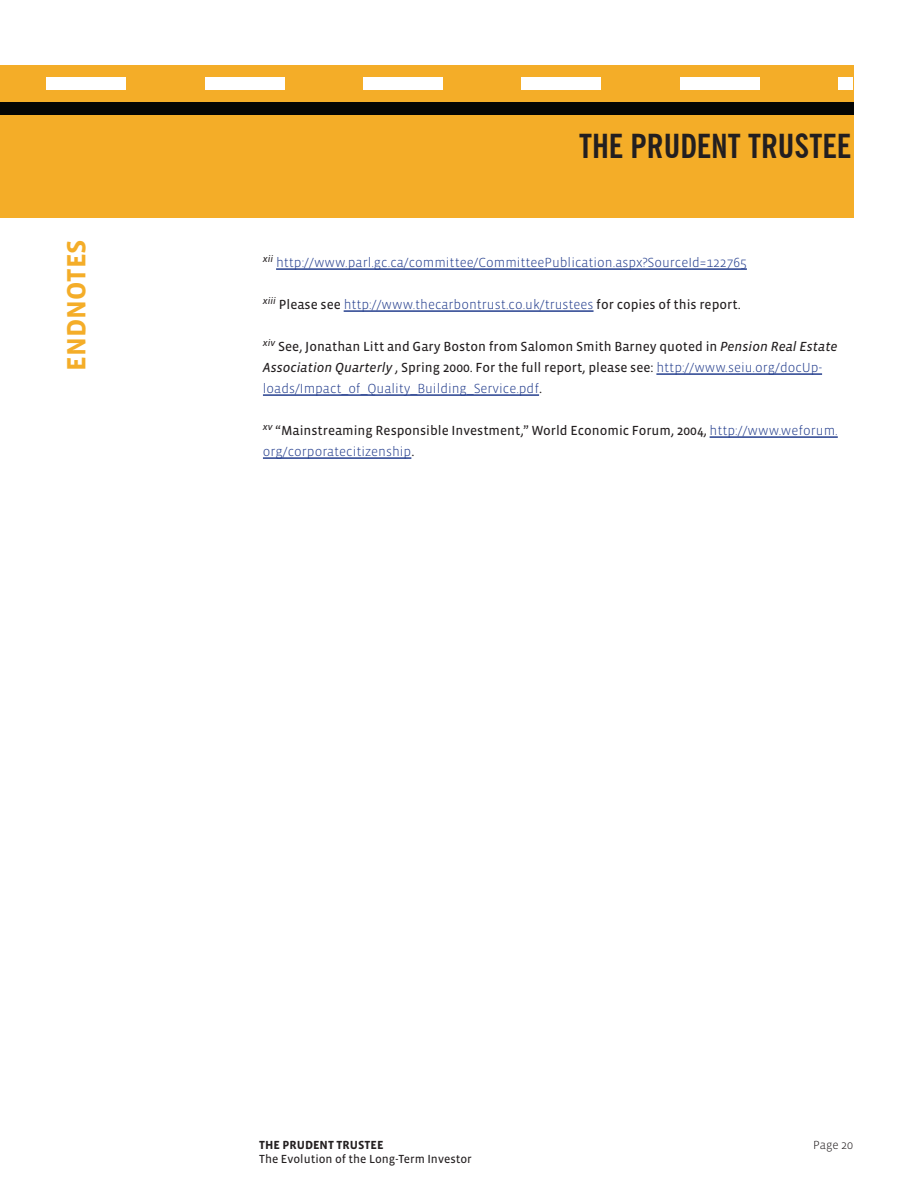
<style>
.page{position:relative;width:918px;height:1188px;background:#fff}
.page>*{position:absolute;margin:0;border:0;box-sizing:border-box;transform-origin:0 0}
.t1{font:700 condensed 33px "News Gothic BT";color:#231f20}
.h1_side{font:700 27px "Vista Sans";color:#f4ad28}
.Biblio{font:13.5px/21px "Vista Sans Reg";color:#231f20}
.Biblio-2{font:300 13.5px "Vista Sans";color:#253f8e}
.t2{font:12px "Vista Sans Reg";color:#231f20}
.t3{font:700 12px "Vista Sans";color:#231f20}
.t4{font:300 12px "Vista Sans";color:#231f20}
.s1{font-family:"Vista Sans Reg";font-weight:400;color:#231f20}
.s2{font-style:italic}
.s3{font-family:"Vista Sans";font-weight:300;color:#253f8e}
</style>
<div class="page">
<div style="left:0;top:65px;width:853px;height:152px;background:#f4ad28"></div>
<div style="left:363px;top:77px;width:80px;height:12px;background:#fff"></div>
<div style="left:522px;top:77px;width:79px;height:12px;background:#fff"></div>
<div style="left:680px;top:77px;width:80px;height:12px;background:#fff"></div>
<div style="left:839px;top:77px;width:14px;height:12px;background:#fff"></div>
<div style="left:0;top:102px;width:853px;height:12px;background:#040504"></div>
<div style="left:47px;top:77px;width:79px;height:12px;background:#fff"></div>
<div style="left:205px;top:77px;width:79px;height:12px;background:#fff"></div>
<hr style="left:276px;top:268px;width:471px;height:2px;background:#253f8e">
<hr style="left:344px;top:310px;width:250px;height:2px;background:#253f8e">
<hr style="left:656px;top:373px;width:166px;height:2px;background:#253f8e">
<hr style="left:263px;top:394px;width:276px;height:2px;background:#253f8e">
<hr style="left:710px;top:436px;width:128px;height:2px;background:#253f8e">
<hr style="left:263px;top:457px;width:148px;height:2px;background:#253f8e">
<p class="h1_side" style="left:63px;top:371px;width:133px;rotate:-90deg">ENDNOTES</p>
<h1 class="t1" style="left:579px;top:126px;width:274px">THE PRUDENT TRUSTEE</h1>
<p class="Biblio-2" style="left:263px;top:256px;width:451px"><sup>xii</sup> http://www.parl.gc.ca/committee/CommitteePublication.aspx?SourceId=12276</p>
<p class="Biblio-2" style="left:740px;top:256px;width:6px">5</p>
<p class="Biblio-2" style="left:263px;top:298px;width:479px"><sup>xiii</sup> <span class="s1">Please see</span> http://www.thecarbontrust.co.uk/trustees <span class="s1">for copies of this report.</span></p>
<p class="Biblio" style="left:263px;top:337px;width:576px"><sup>xiv</sup> See, Jonathan Litt and Gary Boston from Salomon Smith Barney quoted in <span class="s2">Pension Real Estate<br>Association Quarterly</span> , Spring 2000. For the full report, please see: <span class="s3">http://www.seiu.org/docUp&shy;loads/Impact_of_Quality_Building_Service.pdf</span>.</p>
<p class="Biblio" style="left:263px;top:421px;width:576px"><sup>xv</sup> “Mainstreaming Responsible Investment,” World Economic Forum, 2004, <span class="s3">http://www.weforum. org/corporatecitizenship</span>.</p>
<p class="t3" style="left:259px;top:1139px;width:126px">THE PRUDENT TRUSTEE</p>
<p class="t4" style="left:813px;top:1139px;width:41px">Page 20</p>
<p class="t2" style="left:259px;top:1153px;width:214px">The Evolution of the Long-Term Investor</p>
</div>
